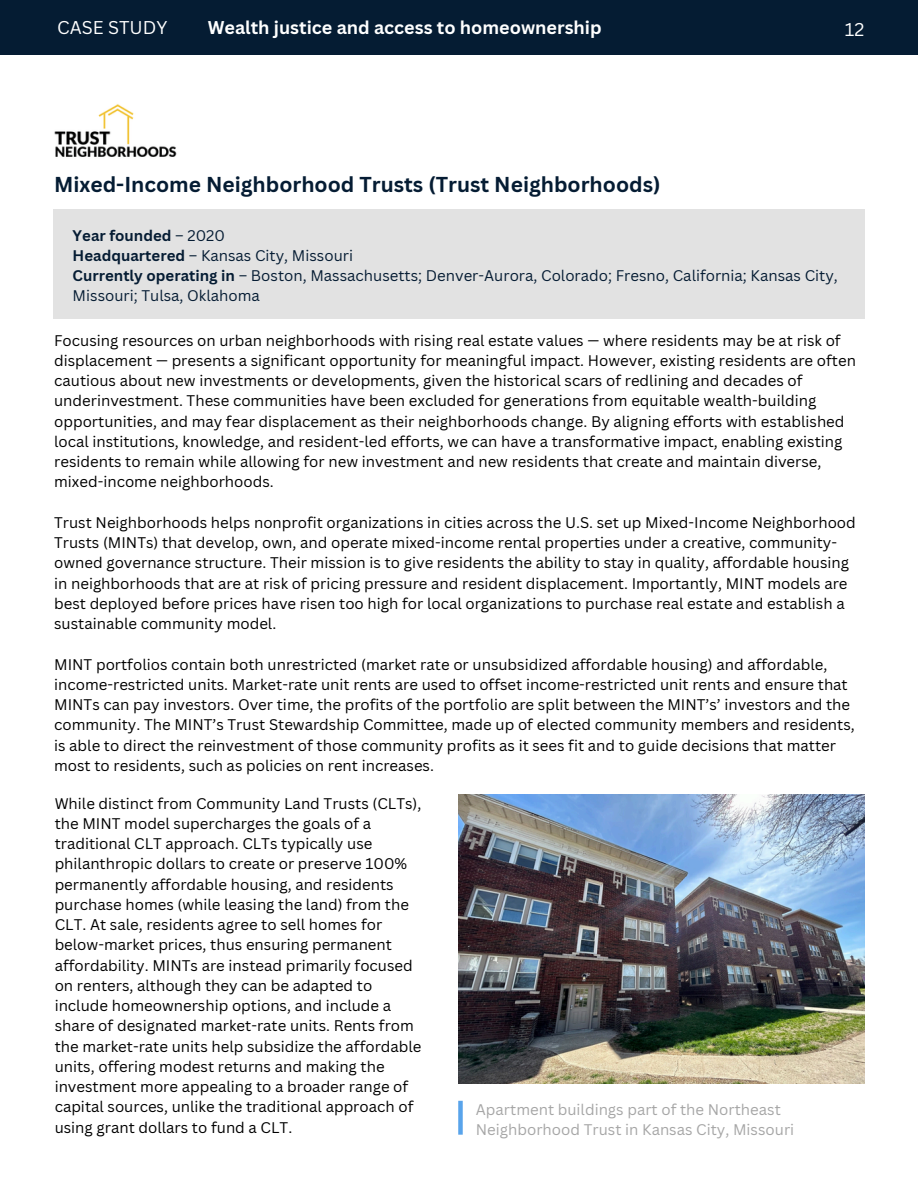
<style>
.page{position:relative;width:918px;height:1188px;background:#fff}
.page>*{position:absolute;margin:0;border:0;box-sizing:border-box;transform-origin:0 0}
.t1{font:700 21px "Canva Sans";color:#051c33}
.t2{font:700 18px "Canva Sans";color:#fff}
.t3{font:18px "Canva Sans";color:#fff}
.t4{font:15px/20.2px "Canva Sans";color:#000}
.t5{font:15px/20.2px "Canva Sans";color:#051c33}
.t6{font:15px/20.2px "Canva Sans";color:#a6a6a6}
.t7{font:700 15px "Canva Sans";color:#051c33}
.s1{font-weight:400}
.s2{font-weight:700}
</style>
<div class="page">
<div style="left:0;top:0;width:918px;height:55px;background:#051c33"></div>
<div style="left:53px;top:210px;width:811px;height:109px;background:#e2e2e2"></div>
<img style="left:54px;top:104px;width:123px;height:53px">
<img style="left:458px;top:794px;width:406px;height:290px">
<div style="left:458px;top:1101px;width:5px;height:34px;background:#59a4eb"></div>
<h1 class="t3" style="left:57px;top:15px;width:112px">CASE STUDY</h1>
<p class="t2" style="left:208px;top:15px;width:396px">Wealth justice and access to homeownership</p>
<p class="t3" style="left:845px;top:17px;width:21px">12</p>
<p class="t1" style="left:54px;top:170px;width:608px">Mixed-Income Neighborhood Trusts (Trust Neighborhoods)</p>
<p class="t7" style="left:73px;top:225px;width:154px">Year founded <span class="s1">– 2020</span></p>
<p class="t5" style="left:73px;top:245px;width:282px"><span class="s2">Headquartered</span> – Kansas City, Missouri</p>
<p class="t5" style="left:73px;top:265px;width:767px"><span class="s2">Currently operating in</span> – Boston, Massachusetts; Denver-Aurora, Colorado; Fresno, California; Kansas City,<br>Missouri; Tulsa, Oklahoma</p>
<h2 class="t4" style="left:54px;top:330px;width:803px">Focusing resources on urban neighborhoods with rising real estate values — where residents may be at risk of displacement — presents a significant opportunity for meaningful impact. However, existing residents are often cautious about new investments or developments, given the historical scars of redlining and decades of underinvestment. These communities have been excluded for generations from equitable wealth-building opportunities, and may fear displacement as their neighborhoods change. By aligning efforts with established local institutions, knowledge, and resident-led efforts, we can have a transformative impact, enabling existing residents to remain while allowing for new investment and new residents that create and maintain diverse, mixed-income neighborhoods.</h2>
<h3 class="t4" style="left:54px;top:512px;width:803px">Trust Neighborhoods helps nonprofit organizations in cities across the U.S. set up Mixed-Income Neighborhood Trusts (MINTs) that develop, own, and operate mixed-income rental properties under a creative, community&shy;owned governance structure. Their mission is to give residents the ability to stay in quality, affordable housing in neighborhoods that are at risk of pricing pressure and resident displacement. Importantly, MINT models are best deployed before prices have risen too high for local organizations to purchase real estate and establish a sustainable community model.</h3>
<p class="t4" style="left:54px;top:654px;width:802px">MINT portfolios contain both unrestricted (market rate or unsubsidized affordable housing) and affordable, income-restricted units. Market-rate unit rents are used to offset income-restricted unit rents and ensure that MINTs can pay investors. Over time, the profits of the portfolio are split between the MINT’s’ investors and the community. The MINT’s Trust Stewardship Committee, made up of elected community members and residents, is able to direct the reinvestment of those community profits as it sees fit and to guide decisions that matter most to residents, such as policies on rent increases.</p>
<p class="t4" style="left:55px;top:793px;width:368px">While distinct from Community Land Trusts (CLTs), the MINT model supercharges the goals of a traditional CLT approach. CLTs typically use philanthropic dollars to create or preserve 100% permanently affordable housing, and residents purchase homes (while leasing the land) from the CLT. At sale, residents agree to sell homes for below-market prices, thus ensuring permanent affordability. MINTs are instead primarily focused on renters, although they can be adapted to include homeownership options, and include a share of designated market-rate units. Rents from the market-rate units help subsidize the affordable units, offering modest returns and making the investment more appealing to a broader range of capital sources, unlike the traditional approach of using grant dollars to fund a CLT.</p>
<p class="t6" style="left:476px;top:1099px;width:320px">Apartment buildings part of the Northeast<br>Neighborhood Trust in Kansas City, Missouri</p>
</div>
